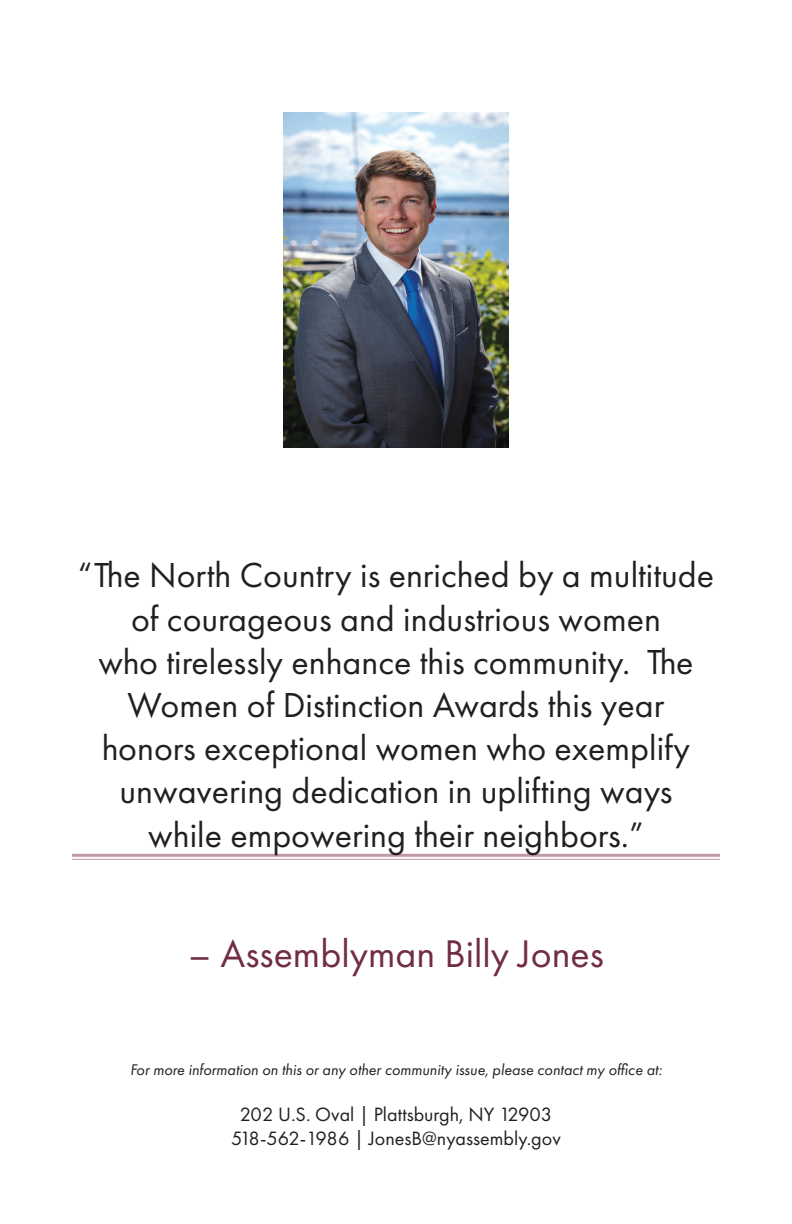
<style>
.page{position:relative;width:792px;height:1224px;background:#fff}
.page>*{position:absolute;margin:0;border:0;box-sizing:border-box;transform-origin:0 0}
.t1{font:40px "Futura PT";color:#712d43}
.t2{font:36px/43.2px "Futura PT";color:#231f20;text-align:center}
.t3{font:20px/24px "Futura PT";color:#231f20;text-align:center}
.t4{font:italic 16px "Futura PT";color:#231f20}
</style>
<div class="page">
<img style="left:284px;top:112px;width:224px;height:336px">
<hr style="left:72px;top:854px;width:648px;height:3px;background:#c099a3">
<hr style="left:72px;top:859px;width:648px;height:1px;background:#c099a3">
<p class="t2" style="left:78px;top:554px;width:638px">“The North Country is enriched by a multitude of courageous and industrious women<br>who tirelessly enhance this community. The Women of Distinction Awards this year honors exceptional women who exemplify unwavering dedication in uplifting ways<br>while empowering their neighbors.”</p>
<p class="t1" style="left:188px;top:930px;width:417px">– Assemblyman Billy Jones</p>
<p class="t4" style="left:130px;top:1060px;width:533px">For more information on this or any other community issue, please contact my office at:</p>
<p class="t3" style="left:231px;top:1102px;width:331px">202 U.S. Oval | Plattsburgh, NY 12903<br>518-562-1986 | JonesB@nyassembly.gov</p>
</div>
